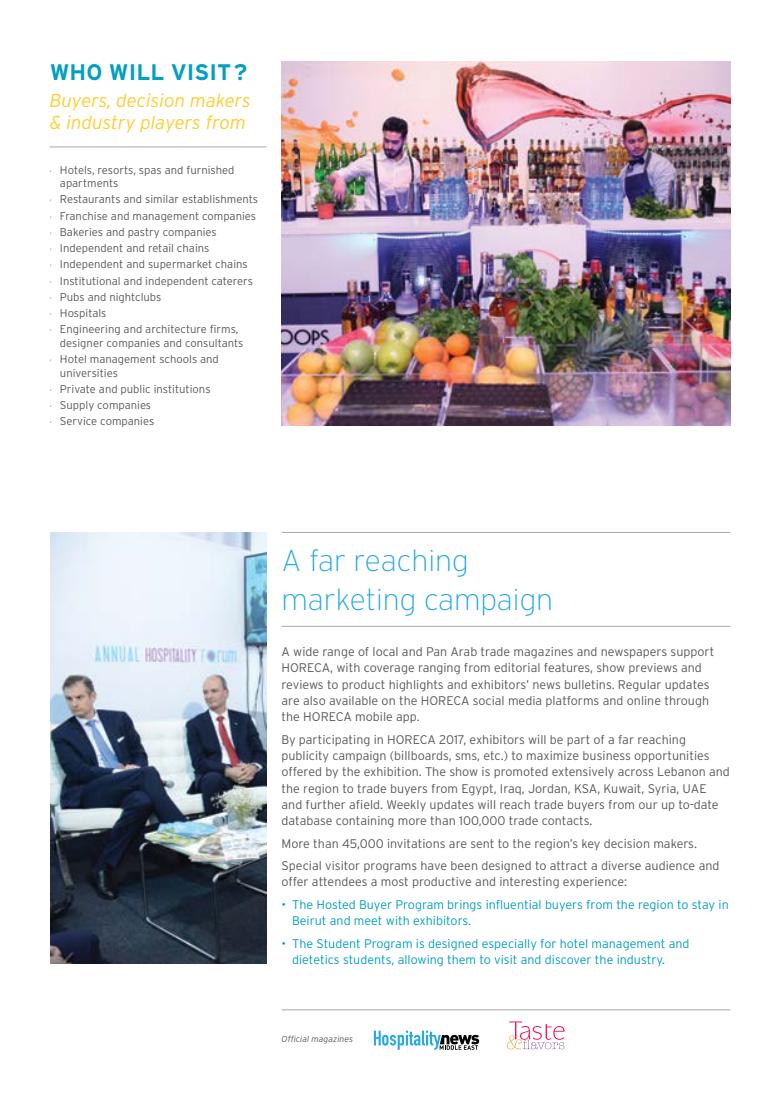
<style>
.page{position:relative;width:780px;height:1099px;background:#fff}
.page>*{position:absolute;margin:0;border:0;box-sizing:border-box;transform-origin:0 0}
.t1{font:200 30px/39.5px "Interstate";color:#27aae1}
.t2{font:700 22.5px "Interstate";color:#049fc1}
.t3{font:italic 300 18.75px/22.5px "Interstate";color:#ffcc31}
.t4{font:300 12.5px/16.2px "Interstate";color:#58595b}
.t5{font:300 12.5px/16.2px "Interstate";color:#049fc1}
.t6{font:300 11.25px/16.2px "Interstate";color:#58595b}
.t7{font:italic 300 8.75px "Interstate";color:#58595b}
.s1{font-family:"Univers";font-stretch:condensed}
</style>
<div class="page">
<hr style="left:50px;top:147px;width:216px;height:1px;background:#a7a9ac">
<hr style="left:281px;top:626px;width:449px;height:1px;background:#a7a9ac">
<hr style="left:281px;top:532px;width:449px;height:1px;background:#a7a9ac">
<hr style="left:281px;top:1009px;width:449px;height:1px;background:#a7a9ac">
<img style="left:281px;top:61px;width:449px;height:364px">
<img style="left:50px;top:532px;width:216px;height:431px">
<svg style="left:374px;top:1030px;width:105px;height:19px"></svg>
<svg style="left:507px;top:1021px;width:57px;height:28px"></svg>
<h2 class="t2" style="left:50px;top:59px;width:199px">WHO WILL VISIT?</h2>
<h3 class="t3" style="left:50px;top:89px;width:203px">Buyers, decision makers &amp; industry players from</h3>
<p class="t6" style="left:60px;top:163px;width:176px;line-height:13.5px;text-indent:-11px"><span class="s1">·</span> Hotels, resorts, spas and furnished apartments</p>
<p class="t6" style="left:49px;top:191px;width:210px"><span class="s1">·</span> Restaurants and similar establishments <span class="s1">·</span> Franchise and management companies <span class="s1">·</span> Bakeries and pastry companies<br><span class="s1">·</span> Independent and retail chains<br><span class="s1">·</span> Independent and supermarket chains<br><span class="s1">·</span> Institutional and independent caterers <span class="s1">·</span> Pubs and nightclubs<br><span class="s1">·</span> Hospitals<br><span class="s1">·</span> Engineering and architecture firms,</p>
<p class="t6" style="left:49px;top:334px;width:196px;text-indent:11px">designer companies and consultants <span class="s1">·</span> Hotel management schools and</p>
<p class="t6" style="left:49px;top:364px;width:163px;text-indent:11px">universities<br><span class="s1">·</span> Private and public institutions <span class="s1">·</span> Supply companies<br><span class="s1">·</span> Service companies</p>
<h1 class="t1" style="left:281px;top:540px;width:273px">A far reaching marketing campaign</h1>
<p class="t4" style="left:281px;top:643px;width:434px">A wide range of local and Pan Arab trade magazines and newspapers support HORECA, with coverage ranging from editorial features, show previews and reviews to product highlights and exhibitors’ news bulletins. Regular updates are also available on the HORECA social media platforms and online through the HORECA mobile app.</p>
<p class="t4" style="left:281px;top:731px;width:450px">By participating in HORECA 2017, exhibitors will be part of a far reaching publicity campaign (billboards, sms, etc.) to maximize business opportunities offered by the exhibition. The show is promoted extensively across Lebanon and the region to trade buyers from Egypt, Iraq, Jordan, KSA, Kuwait, Syria, UAE and further afield. Weekly updates will reach trade buyers from our up to-date database containing more than 100,000 trade contacts.</p>
<p class="t4" style="left:281px;top:831px;width:439px;line-height:22.5px">More than 45,000 invitations are sent to the region’s key decision makers.<br>Special visitor programs have been designed to attract a diverse audience and</p>
<p class="t4" style="left:281px;top:873px;width:347px">offer attendees a most productive and interesting experience:</p>
<p class="t5" style="left:292px;top:896px;width:438px;text-indent:-11px">• The Hosted Buyer Program brings influential buyers from the region to stay in<br>Beirut and meet with exhibitors.</p>
<p class="t5" style="left:292px;top:935px;width:399px;text-indent:-11px">• The Student Program is designed especially for hotel management and dietetics students, allowing them to visit and discover the industry.</p>
<p class="t7" style="left:281px;top:1033px;width:73px">Official magazines</p>
</div>
